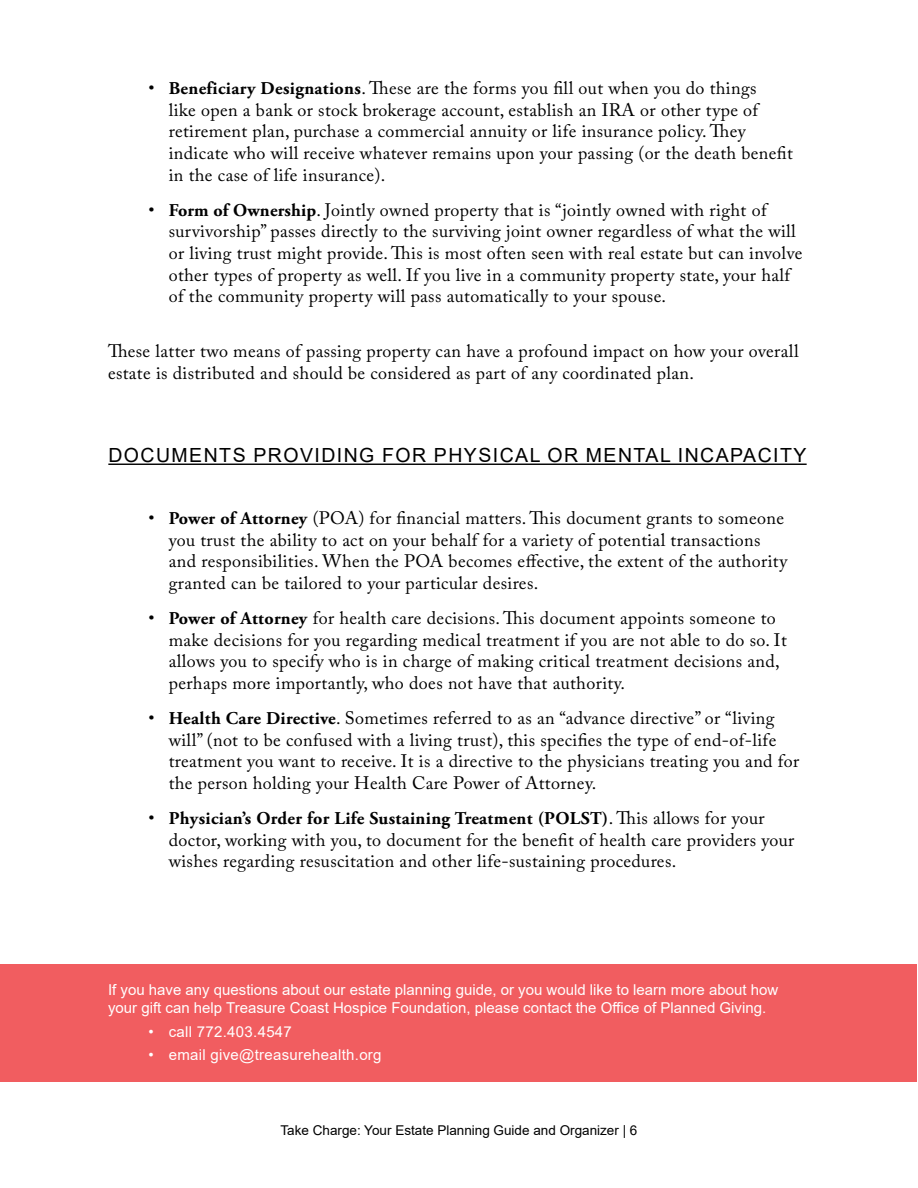
<style>
.page{position:relative;width:918px;height:1188px;background:#fff}
.page>*{position:absolute;margin:0;border:0;box-sizing:border-box;transform-origin:0 0}
.t1{font:19.5px "Arial";letter-spacing:.075em;color:#000}
.t2{font:18px/21.6px "Adobe Caslon Pro";letter-spacing:.02em;color:#000}
.t3{font:700 18px "Adobe Garamond Pro";letter-spacing:.02em;color:#000}
.t4{font:15px/18px "Arial";color:#fff}
.t5{font:15px "Arial";letter-spacing:.02em;color:#fff}
.t6{font:13.5px "Arial";color:#000}
.s1{font-family:"Adobe Garamond Pro";font-weight:700}
.s2{font-family:"Adobe Caslon Pro";font-weight:400}
</style>
<div class="page">
<div style="left:1px;top:964px;width:916px;height:117px;background:#f15d60"></div>
<hr style="left:108px;top:464px;width:699px;height:1px;background:#000">
<p class="t2" style="left:169px;top:77px;width:626px;text-indent:-20px">• <span class="s1">Beneficiary Designations</span>. These are the forms you fill out when you do things<br>like open a bank or stock brokerage account, establish an IRA or other type of retirement plan, purchase a commercial annuity or life insurance policy. They indicate who will receive whatever remains upon your passing (or the death benefit in the case of life insurance).</p>
<p class="t2" style="left:169px;top:199px;width:635px;text-indent:-20px">• <span class="s1">Form of Ownership</span>. Jointly owned property that is “jointly owned with right of survivorship” passes directly to the surviving joint owner regardless of what the will or living trust might provide. This is most often seen with real estate but can involve other types of property as well. If you live in a community property state, your half of the community property will pass automatically to your spouse.</p>
<p class="t2" style="left:108px;top:340px;width:692px">These latter two means of passing property can have a profound impact on how your overall estate is distributed and should be considered as part of any coordinated plan.</p>
<p class="t1" style="left:108px;top:442px;width:700px">DOCUMENTS PROVIDING FOR PHYSICAL OR MENTAL INCAPACITY</p>
<p class="t2" style="left:169px;top:507px;width:620px;text-indent:-20px">• <span class="s1">Power of Attorney</span> (POA) for financial matters. This document grants to someone you trust the ability to act on your behalf for a variety of potential transactions and responsibilities. When the POA becomes effective, the extent of the authority granted can be tailored to your particular desires.</p>
<p class="t2" style="left:169px;top:607px;width:620px;text-indent:-20px">• <span class="s1">Power of Attorney</span> for health care decisions. This document appoints someone to make decisions for you regarding medical treatment if you are not able to do so. It allows you to specify who is in charge of making critical treatment decisions and, perhaps more importantly, who does not have that authority.</p>
<p class="t2" style="left:169px;top:707px;width:632px;text-indent:-20px">• <span class="s1">Health Care Directive</span>. Sometimes referred to as an “advance directive” or “living will” (not to be confused with a living trust), this specifies the type of end-of-life treatment you want to receive. It is a directive to the physicians treating you and for the person holding your Health Care Power of Attorney.</p>
<p class="t3" style="left:148px;top:808px;width:618px"><span class="s2">•</span> Physician’s Order for Life Sustaining Treatment (POLST)<span class="s2">. This allows for your</span></p>
<p class="t2" style="left:169px;top:829px;width:627px">doctor, working with you, to document for the benefit of health care providers your wishes regarding resuscitation and other life-sustaining procedures.</p>
<p class="t4" style="left:108px;top:981px;width:672px">If you have any questions about our estate planning guide, or you would like to learn more about how your gift can help Treasure Coast Hospice Foundation, please contact the Office of Planned Giving.</p>
<p class="t5" style="left:148px;top:1021px;width:145px">• call 772.403.4547</p>
<p class="t5" style="left:148px;top:1044px;width:235px">• email give@treasurehealth.org</p>
<p class="t6" style="left:281px;top:1121px;width:358px">Take Charge: Your Estate Planning Guide and Organizer | 6</p>
</div>
